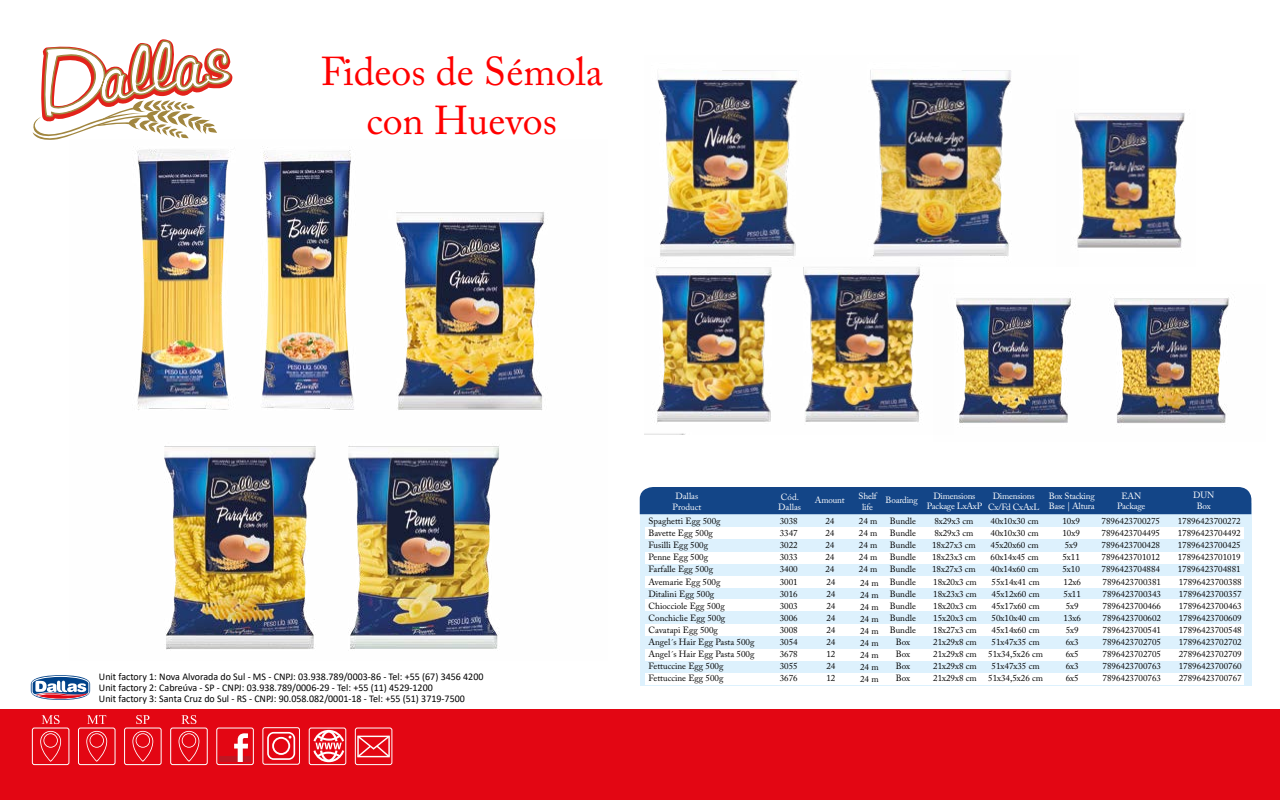
<style>
.page{position:relative;width:1280px;height:800px;background:#fff}
.page>*{position:absolute;margin:0;border:0;box-sizing:border-box;transform-origin:0 0}
.t1{font:40px/49px "Adobe Caslon Pro";color:#f00;text-align:center}
.t2{font:10.2px/11px "Calibri";color:#000}
.t3{font:9px/12px "Adobe Caslon Pro";color:#000;text-align:justify}
.t4{font:9px/10.8px "Adobe Caslon Pro";letter-spacing:-.02em;color:#fff;text-align:center}
.t5{font:9px/10px "Adobe Caslon Pro";color:#fff}
</style>
<div class="page">
<div style="left:0;top:710px;width:1280px;height:90px;background:#e30613"></div>
<svg style="left:30px;top:675px;width:61px;height:25px"></svg>
<div style="left:309px;top:728px;width:37px;height:37px;border:1px solid #fff;border-radius:2px"></div>
<div style="left:216px;top:728px;width:38px;height:37px;border:1px solid #fff;border-radius:2px"></div>
<div style="left:219px;top:757px;width:32px;height:5px;background:#be1622"></div>
<svg style="left:234px;top:733px;width:14px;height:29px"></svg>
<div style="left:124px;top:728px;width:37px;height:37px;border:1px solid #fff;border-radius:2px"></div>
<svg style="left:132px;top:731px;width:21px;height:31px"></svg>
<div style="left:78px;top:728px;width:37px;height:37px;border:1px solid #fff;border-radius:2px"></div>
<svg style="left:86px;top:731px;width:21px;height:31px"></svg>
<div style="left:32px;top:728px;width:37px;height:37px;border:1px solid #fff;border-radius:2px"></div>
<svg style="left:40px;top:731px;width:21px;height:31px"></svg>
<div style="left:170px;top:728px;width:38px;height:37px;border:1px solid #fff;border-radius:2px"></div>
<svg style="left:179px;top:731px;width:20px;height:31px"></svg>
<div style="left:355px;top:728px;width:37px;height:37px;border:1px solid #fff;border-radius:2px"></div>
<svg style="left:356px;top:734px;width:35px;height:25px"></svg>
<svg style="left:312px;top:729px;width:34px;height:34px"></svg>
<div style="left:263px;top:727px;width:37px;height:38px;border:1px solid #fff;border-radius:2px"></div>
<svg style="left:267px;top:732px;width:28px;height:28px"></svg>
<svg style="left:136px;top:715px;width:13px;height:9px"></svg>
<svg style="left:87px;top:715px;width:19px;height:9px"></svg>
<svg style="left:42px;top:715px;width:18px;height:9px"></svg>
<svg style="left:181px;top:715px;width:15px;height:9px"></svg>
<svg style="left:33px;top:39px;width:199px;height:101px"></svg>
<div style="left:640px;top:503px;width:611px;height:183px;background:#ddf1fd"></div>
<div style="left:645px;top:552px;width:599px;height:11px;background:#fff"></div>
<div style="left:645px;top:527px;width:599px;height:11px;background:#fff"></div>
<div style="left:645px;top:576px;width:599px;height:11px;background:#fff"></div>
<div style="left:645px;top:673px;width:599px;height:11px;background:#fff"></div>
<div style="left:645px;top:600px;width:599px;height:11px;background:#fff"></div>
<div style="left:645px;top:649px;width:599px;height:11px;background:#fff"></div>
<div style="left:645px;top:624px;width:599px;height:11px;background:#fff"></div>
<div style="left:640px;top:487px;width:611px;height:27px;background:#134587"></div>
<img style="left:137px;top:147px;width:408px;height:503px">
<img style="left:645px;top:267px;width:278px;height:168px">
<img style="left:651px;top:70px;width:360px;height:197px">
<img style="left:956px;top:291px;width:274px;height:137px">
<img style="left:1072px;top:111px;width:113px;height:137px">
<h1 class="t1" style="left:321px;top:47px;width:284px">Fideos de Sémola con Huevos</h1>
<p class="t2" style="left:99px;top:671px;width:386px">Unit factory 1: Nova Alvorada do Sul - MS - CNPJ: 03.938.789/0003-86 - Tel: +55 (67) 3456 4200<br>Unit factory 2: Cabreúva - SP - CNPJ: 03.938.789/0006-29 - Tel: +55 (11) 4529-1200<br>Unit factory 3: Santa Cruz do Sul - RS - CNPJ: 90.058.082/0001-18 - Tel: +55 (51) 3719-7500</p>
<p class="t5" style="left:673px;top:491px;width:30px;line-height:10.8px;text-align:center">Dallas<br>Product</p>
<p class="t4" style="left:815px;top:495px;width:31px">Amount</p>
<p class="t4" style="left:886px;top:495px;width:34px">Boarding</p>
<p class="t4" style="left:927px;top:490px;width:57px">Dimensions<br>Package LxAxP</p>
<p class="t4" style="left:988px;top:490px;width:53px">Dimensions<br>Cx/Fd CxAxL</p>
<p class="t4" style="left:1049px;top:490px;width:48px;text-align:left">Box Stacking<br>Base | Altura</p>
<p class="t4" style="left:1117px;top:490px;width:30px">EAN<br>Package</p>
<p class="t4" style="left:858px;top:490px;width:20px">Shelf life</p>
<p class="t4" style="left:1193px;top:490px;width:23px">DUN<br>Box</p>
<p class="t5" style="left:778px;top:492px;width:24px">Cód.<br>Dallas</p>
<p class="t3" style="left:649px;top:514px;width:74px;text-align:left">Spaghetti Egg 500g<br>Bavette Egg 500g<br>Fusilli Egg 500g<br>Penne Egg 500g<br>Farfalle Egg 500g</p>
<p class="t3" style="left:780px;top:514px;width:19px">3038<br>3347<br>3022<br>3033<br>3400</p>
<p class="t3" style="left:825px;top:514px;width:10px">24<br>24<br>24<br>24<br>24</p>
<p class="t3" style="left:890px;top:514px;width:28px">Bundle Bundle Bundle Bundle Bundle</p>
<p class="t3" style="left:932px;top:514px;width:45px;text-align:left">8x29x3 cm<br>8x29x3 cm<br>18x27x3 cm<br>18x23x3 cm<br>18x27x3 cm</p>
<p class="t3" style="left:991px;top:514px;width:50px">40x10x30 cm 40x10x30 cm 45x20x60 cm 60x14x45 cm 40x14x60 cm</p>
<p class="t3" style="left:1102px;top:514px;width:60px">7896423700275<br>7896423704495<br>7896423700428<br>7896423701012<br>7896423704884</p>
<p class="t3" style="left:1062px;top:514px;width:19px;text-align:left">10x9<br>10x9<br>5x9<br>5x11<br>5x10</p>
<p class="t3" style="left:1178px;top:514px;width:64px">17896423700272<br>17896423704492<br>17896423700425<br>17896423701019<br>17896423704881</p>
<p class="t3" style="left:859px;top:515px;width:20px">24 m 24 m 24 m 24 m 24 m</p>
<p class="t3" style="left:649px;top:576px;width:107px;text-align:left">Avemarie Egg 500g<br>Ditalini Egg 500g<br>Chiocciole Egg 500g<br>Conchiclie Egg 500g<br>Cavatapi Egg 500g<br>Angel´s Hair Egg Pasta 500g<br>Angel´s Hair Egg Pasta 500g<br>Fettuccine Egg 500g<br>Fettuccine Egg 500g</p>
<p class="t3" style="left:780px;top:576px;width:19px">3001<br>3016<br>3003<br>3006<br>3008<br>3054<br>3678<br>3055<br>3676</p>
<p class="t3" style="left:826px;top:576px;width:10px">24<br>24<br>24<br>24<br>24<br>24<br>12<br>24<br>12</p>
<p class="t3" style="left:890px;top:576px;width:28px;text-align:center">Bundle<br>Bundle<br>Bundle<br>Bundle<br>Bundle<br>Box<br>Box<br>Box<br>Box</p>
<p class="t3" style="left:933px;top:576px;width:45px">18x20x3 cm 18x23x3 cm 18x20x3 cm 15x20x3 cm 18x27x3 cm 21x29x8 cm 21x29x8 cm 21x29x8 cm 21x29x8 cm</p>
<p class="t3" style="left:988px;top:576px;width:56px;text-align:center">55x14x41 cm<br>45x12x60 cm<br>45x17x60 cm<br>50x10x40 cm<br>45x14x60 cm<br>51x47x35 cm<br>51x34,5x26 cm<br>51x47x35 cm<br>51x34,5x26 cm</p>
<p class="t3" style="left:1103px;top:576px;width:60px">7896423700381<br>7896423700343<br>7896423700466<br>7896423700602<br>7896423700541<br>7896423702705<br>7896423702705<br>7896423700763<br>7896423700763</p>
<p class="t3" style="left:1064px;top:576px;width:19px;text-align:left">12x6<br>5x11<br>5x9<br>13x6<br>5x9<br>6x3<br>6x5<br>6x3<br>6x5</p>
<p class="t3" style="left:1179px;top:576px;width:64px">17896423700388<br>17896423700357<br>17896423700463<br>17896423700609<br>17896423700548<br>17896423702702<br>27896423702709<br>17896423700760<br>27896423700767</p>
<p class="t3" style="left:860px;top:576px;width:20px">24 m 24 m 24 m 24 m 24 m 24 m 24 m 24 m 24 m</p>
</div>
